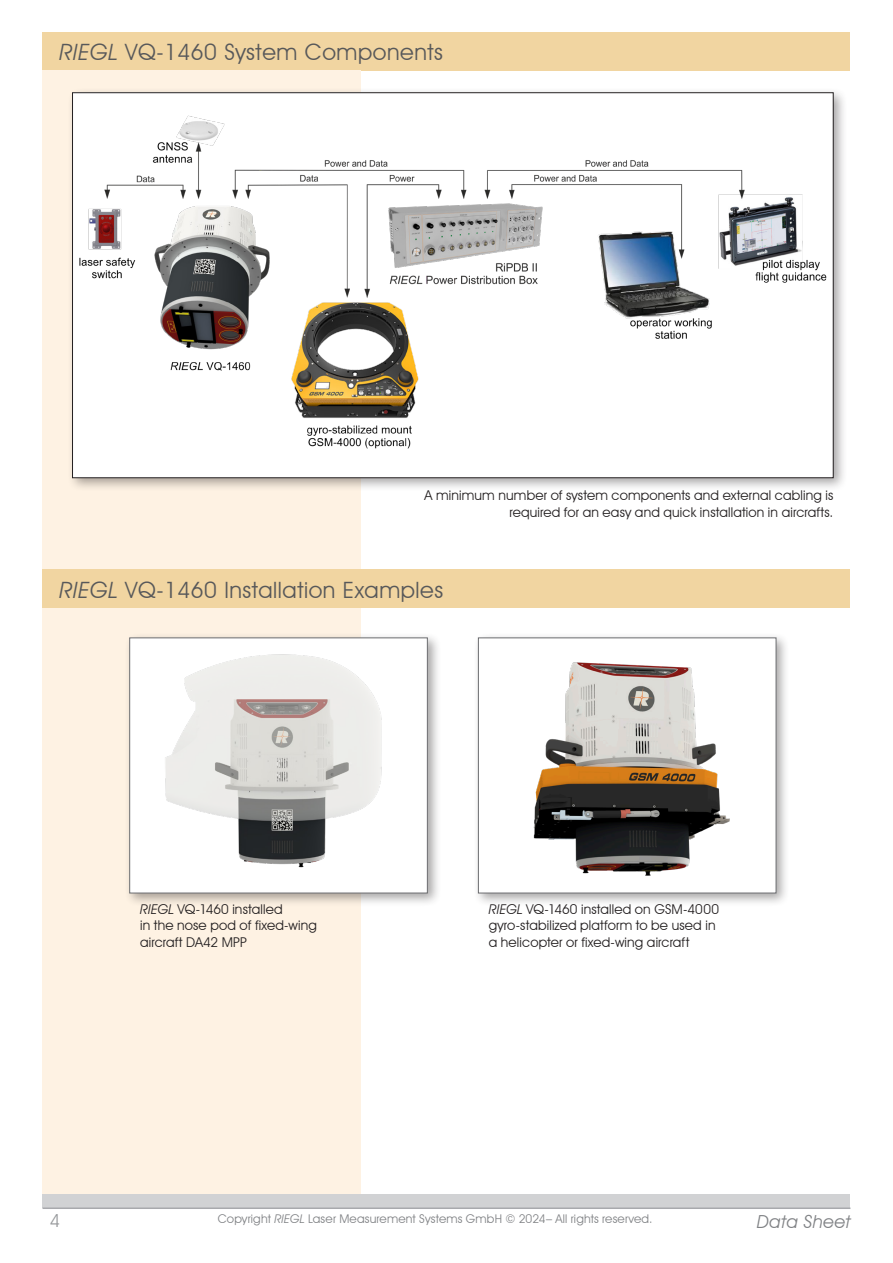
<style>
.page{position:relative;width:893px;height:1263px;background:#fff}
.page>*{position:absolute;margin:0;border:0;box-sizing:border-box;transform-origin:0 0}
.t1{font:22.5px "Avant Garde IT Cby BT";letter-spacing:.025em;color:#57585a}
.t2{font:italic 18px "Avant Garde IT Cby BT";letter-spacing:.02em;color:#808285}
.t3{font:18px "Avant Garde IT Cby BT";color:#97999c}
.t4{font:13.5px/16.5px "Avant Garde IT Cby BT";letter-spacing:.015em;color:#231f20}
.t5{font:12px "Avant Garde IT Cby BT";letter-spacing:.015em;color:#808285}
.s1{font-style:italic}
</style>
<div class="page">
<div style="left:43px;top:32px;width:807px;height:38px;background:#f1d5a1"></div>
<div style="left:43px;top:70px;width:318px;height:1124px;background:#fef2e3"></div>
<div style="left:43px;top:1194px;width:807px;height:13px;background:#d1d2d4"></div>
<div style="left:67px;top:87px;width:780px;height:405px;background:#231f20;opacity:.4"></div>
<img style="left:75px;top:94px;width:756px;height:378px">
<hr style="left:43px;top:1207px;width:807px;height:2px;background:#a8a9ad">
<div style="left:43px;top:570px;width:807px;height:38px;background:#f1d5a1"></div>
<div style="left:124px;top:632px;width:317px;height:275px;background:#231f20;opacity:.4"></div>
<div style="left:129px;top:638px;width:299px;height:255px;background:#fff;border:1px solid #6c6d70"></div>
<div style="left:473px;top:632px;width:317px;height:275px;background:#231f20;opacity:.4"></div>
<div style="left:478px;top:638px;width:298px;height:255px;background:#fff"></div>
<img style="left:150px;top:638px;width:247px;height:230px">
<img style="left:533px;top:662px;width:197px;height:214px">
<h1 class="t1" style="left:60px;top:38px;width:385px"><span class="s1">RIEGL</span> VQ-1460 System Components</h1>
<p class="t4" style="left:424px;top:487px;width:410px;text-align:right">A minimum number of system components and external cabling is required for an easy and quick installation in aircrafts.</p>
<h1 class="t1" style="left:60px;top:576px;width:385px"><span class="s1">RIEGL</span> VQ-1460 Installation Examples</h1>
<p class="t4" style="left:140px;top:901px;width:178px"><span class="s1">RIEGL</span> VQ-1460 installed<br>in the nose pod of fixed-wing aircraft DA42 MPP</p>
<p class="t4" style="left:489px;top:901px;width:232px"><span class="s1">RIEGL</span> VQ-1460 installed on GSM-4000 gyro-stabilized platform to be used in a helicopter or fixed-wing aircraft</p>
<p class="t5" style="left:218px;top:1211px;width:436px">Copyright <span class="s1">RIEGL</span> Laser Measurement Systems GmbH © 2024– All rights reserved.</p>
<h2 class="t3" style="left:50px;top:1210px;width:12px">4</h2>
<h2 class="t2" style="left:757px;top:1211px;width:95px">Data Sheet</h2>
</div>
